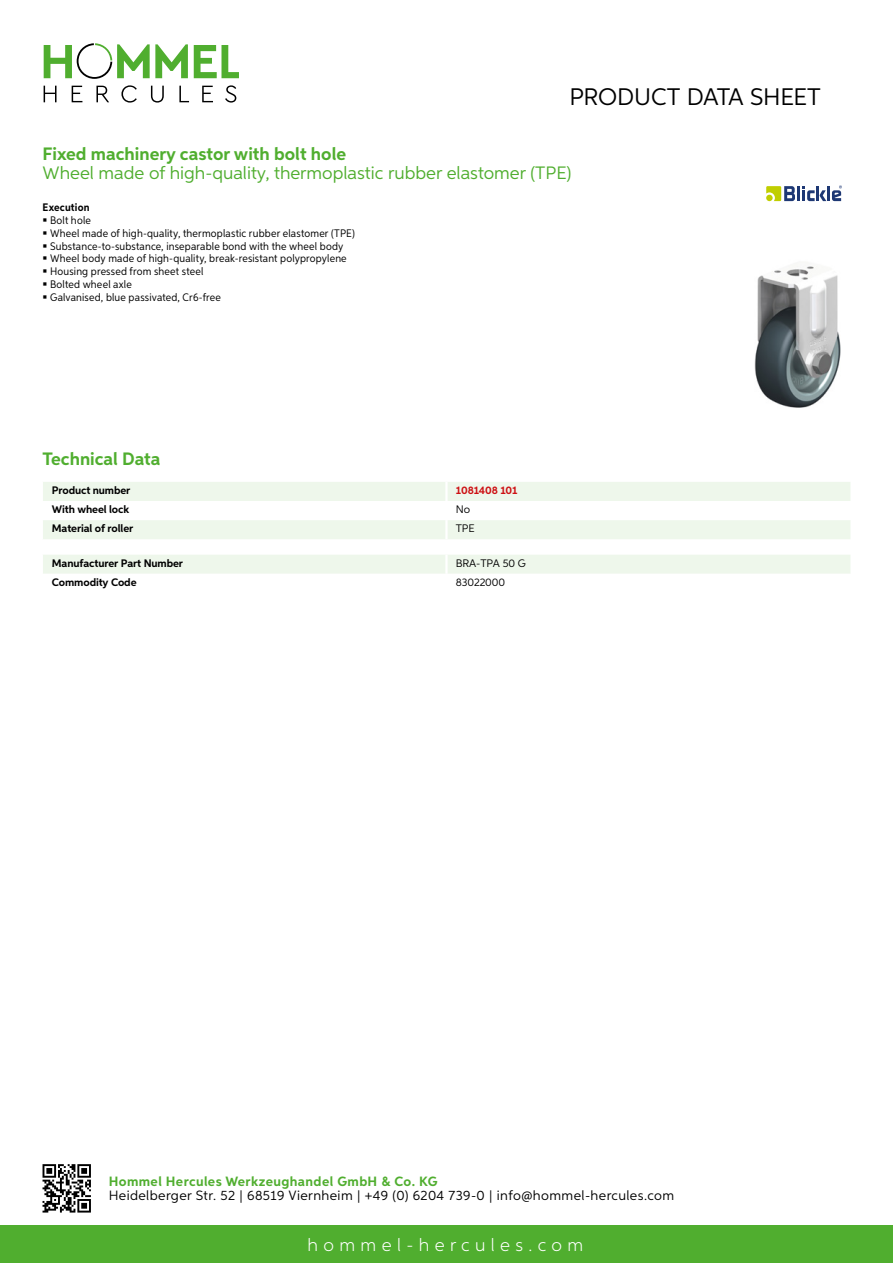
<style>
.page{position:relative;width:893px;height:1263px;background:#fff}
.page>*{position:absolute;margin:0;border:0;box-sizing:border-box;transform-origin:0 0}
.t1{font:24px "Aspira";letter-spacing:-.01em;color:#000}
.t2{font:18px "Aspira";color:#50ae2f}
.t3{font:700 18px "Aspira";color:#50ae2f}
.t4{font:300 18px "Aspira";letter-spacing:.3em;color:#fff}
.t5{font:13.5px "Aspira";letter-spacing:.03em;color:#000}
.t6{font:700 13.5px "Aspira";letter-spacing:.03em;color:#50ae2f}
.t7{font:10.95px/12.8px "Aspira Nar";letter-spacing:.015em;color:#000}
.t8{font:700 10.95px "Aspira";letter-spacing:-.01em;color:#000}
.t9{font:10.95px "Aspira";letter-spacing:-.01em;color:#000}
.t10{font:700 10.95px "Aspira";letter-spacing:-.01em;color:#cd1013}
.t11{font:700 10.95px "Aspira Nar";letter-spacing:.015em;color:#000}
</style>
<div class="page">
<div style="left:0;top:1226px;width:893px;height:37px;background:#50ae2f"></div>
<svg style="left:43px;top:1164px;width:48px;height:48px"></svg>
<svg style="left:194px;top:45px;width:45px;height:33px"></svg>
<svg style="left:44px;top:43px;width:144px;height:36px"></svg>
<svg style="left:44px;top:86px;width:13px;height:16px"></svg>
<svg style="left:72px;top:86px;width:10px;height:16px"></svg>
<svg style="left:96px;top:86px;width:13px;height:16px"></svg>
<svg style="left:121px;top:85px;width:16px;height:18px"></svg>
<svg style="left:151px;top:86px;width:13px;height:17px"></svg>
<svg style="left:179px;top:86px;width:10px;height:16px"></svg>
<svg style="left:202px;top:86px;width:11px;height:16px"></svg>
<svg style="left:225px;top:85px;width:11px;height:18px"></svg>
<svg style="left:43px;top:482px;width:807px;height:57px"></svg>
<hr style="left:445px;top:520px;width:3px;height:19px;background:#fff">
<div style="left:43px;top:555px;width:807px;height:19px;background:#eef7eb"></div>
<img style="left:754px;top:265px;width:87px;height:143px">
<hr style="left:797px;top:186px;width:3px;height:15px;background:#1e3874">
<svg style="left:802px;top:186px;width:24px;height:15px"></svg>
<hr style="left:827px;top:186px;width:3px;height:15px;background:#1e3874">
<hr style="left:816px;top:186px;width:3px;height:15px;background:#1e3874">
<svg style="left:766px;top:186px;width:29px;height:15px"></svg>
<div style="left:766px;top:195px;width:7px;height:6px;background:#c0ce00;border-radius:50%"></div>
<svg style="left:832px;top:185px;width:10px;height:16px"></svg>
<h1 class="t1" style="left:569px;top:82px;width:253px">Product data sh eet</h1>
<h2 class="t3" style="left:43px;top:142px;width:305px">Fixed machinery castor with bolt hole</h2>
<h2 class="t2" style="left:43px;top:162px;width:530px">Wheel made of high-quality, thermoplastic rubber elastomer (TPE)</h2>
<p class="t11" style="left:43px;top:201px;width:49px">Execution</p>
<p class="t7" style="left:50px;top:214px;width:306px">Bolt hole<br>Wheel made of high-quality, thermoplastic rubber elastomer (TPE)<br>Substance-to-substance, inseparable bond with the wheel body Wheel body made of high-quality, break-resistant polypropylene Housing pressed from sheet steel<br>Bolted wheel axle<br>Galvanised, blue passivated, Cr6-free</p>
<h2 class="t3" style="left:43px;top:448px;width:120px">Technical Data</h2>
<p class="t8" style="left:52px;top:483px;width:80px">Product number</p>
<p class="t10" style="left:456px;top:483px;width:63px">1081408 101</p>
<p class="t8" style="left:52px;top:502px;width:79px">With wheel lock</p>
<p class="t9" style="left:456px;top:502px;width:16px">No</p>
<p class="t8" style="left:52px;top:521px;width:83px">Material of roller</p>
<p class="t9" style="left:456px;top:522px;width:19px">TPE</p>
<p class="t8" style="left:52px;top:556px;width:133px">Manufacturer Part Number</p>
<p class="t9" style="left:456px;top:556px;width:71px">BRA-TPA 50 G</p>
<p class="t8" style="left:52px;top:575px;width:86px">Commodity Code</p>
<p class="t9" style="left:456px;top:575px;width:51px">83022000</p>
<p class="t6" style="left:109px;top:1172px;width:330px">Hommel Hercules Werkzeughandel GmbH &amp; Co. KG</p>
<p class="t5" style="left:109px;top:1187px;width:567px">Heidelberger Str. 52 | 68519 Viernheim | +49 (0) 6204 739-0 | info@hommel-hercules.com</p>
<h2 class="t4" style="left:307px;top:1234px;width:277px">hommel-hercules.com</h2>
</div>
